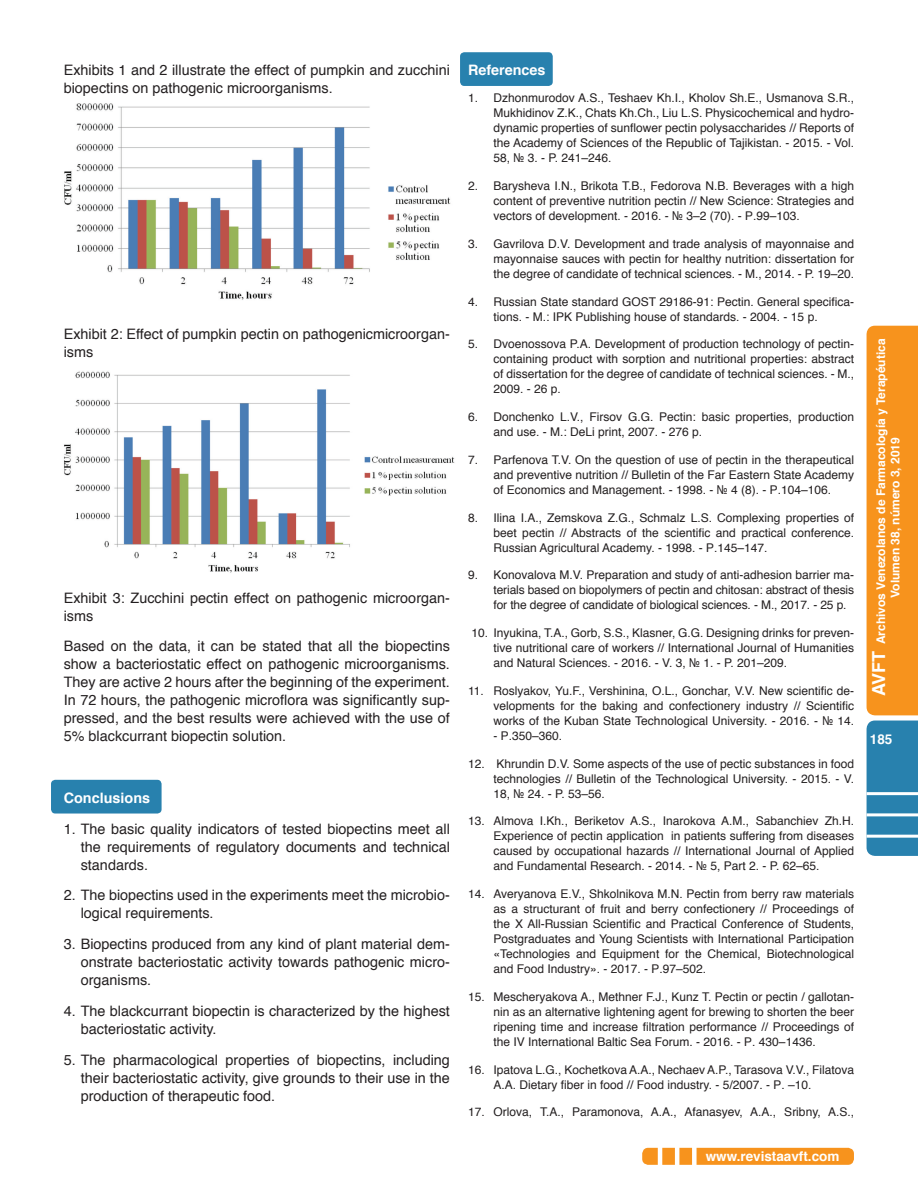
<style>
.page{position:relative;width:918px;height:1188px;background:#fff}
.page>*{position:absolute;margin:0;border:0;box-sizing:border-box;transform-origin:0 0}
.t1{font:14.4px/18px "Helvetica";color:#231f20}
.t2{font:700 14.4px "Helvetica";color:#fff}
.t3{font:700 13.5px "Helvetica";color:#fff}
.t4{font:12px/15px "Helvetica";color:#231f20;text-align:justify}
.t5{font:700 12px/14.4px "Helvetica";color:#fff;text-align:center}
.s1{font-size:18px}
</style>
<div class="page">
<div style="left:867px;top:721px;width:51px;height:135px;background:#2881ae"></div>
<div style="left:867px;top:326px;width:51px;height:389px;background:#f7931d"></div>
<hr style="left:867px;top:835px;width:51px;height:3px;background:#fff">
<hr style="left:867px;top:813px;width:51px;height:3px;background:#fff">
<hr style="left:867px;top:792px;width:51px;height:3px;background:#fff">
<div style="left:642px;top:1148px;width:212px;height:17px;background:#f7931d;border-radius:6px"></div>
<div style="left:692px;top:1139px;width:5px;height:33px;background:#fff"></div>
<hr style="left:675px;top:1140px;width:4px;height:33px;background:#fff">
<hr style="left:658px;top:1140px;width:4px;height:33px;background:#fff">
<div style="left:460px;top:52px;width:93px;height:34px;background:#2881ae;border-radius:4px"></div>
<div style="left:51px;top:780px;width:111px;height:34px;background:#2881ae;border-radius:4px"></div>
<img style="left:64px;top:103px;width:387px;height:197px">
<img style="left:64px;top:371px;width:391px;height:202px">
<p class="t1" style="left:64px;top:61px;width:388px">Exhibits 1 and 2 illustrate the effect of pumpkin and zucchini biopectins on pathogenic microorganisms.</p>
<p class="t1" style="left:64px;top:325px;width:388px">Exhibit 2: Effect of pumpkin pectin on pathogenicmicroorgan&shy;isms</p>
<p class="t1" style="left:64px;top:589px;width:388px">Exhibit 3: Zucchini pectin effect on pathogenic microorgan&shy;isms</p>
<p class="t1" style="left:64px;top:638px;width:388px;text-align:justify">Based on the data, it can be stated that all the biopectins show a bacteriostatic effect on pathogenic microorganisms.<br>They are active 2 hours after the beginning of the experiment.<br>In 72 hours, the pathogenic microflora was significantly sup&shy;pressed, and the best results were achieved with the use of 5% blackcurrant biopectin solution.</p>
<p class="t2" style="left:64px;top:786px;width:88px">Conclusions</p>
<p class="t1" style="left:81px;top:820px;width:371px;text-align:justify;text-indent:-17px">1. The basic quality indicators of tested biopectins meet all the requirements of regulatory documents and technical standards.</p>
<p class="t1" style="left:81px;top:887px;width:371px;text-indent:-17px">2. The biopectins used in the experiments meet the microbio&shy;logical requirements.</p>
<p class="t1" style="left:81px;top:936px;width:371px;text-align:justify;text-indent:-17px">3. Biopectins produced from any kind of plant material dem&shy;onstrate bacteriostatic activity towards pathogenic micro&shy;organisms.</p>
<p class="t1" style="left:81px;top:1002px;width:371px;text-indent:-17px">4. The blackcurrant biopectin is characterized by the highest bacteriostatic activity.</p>
<p class="t1" style="left:81px;top:1051px;width:371px;text-align:justify;text-indent:-17px">5. The pharmacological properties of biopectins, including their bacteriostatic activity, give grounds to their use in the production of therapeutic food.</p>
<p class="t2" style="left:468px;top:58px;width:79px">References</p>
<p class="t4" style="left:494px;top:91px;width:362px;text-indent:-26px">1. Dzhonmurodov A.S., Teshaev Kh.I., Kholov Sh.E., Usmanova S.R., Mukhidinov Z.K., Chats Kh.Ch., Liu L.S. Physicochemical and hydro&shy;dynamic properties of sunflower pectin polysaccharides // Reports of the Academy of Sciences of the Republic of Tajikistan. - 2015. - Vol.<br>58, № 3. - P. 241–246.</p>
<p class="t4" style="left:494px;top:179px;width:362px;text-indent:-26px">2. Barysheva I.N., Brikota T.B., Fedorova N.B. Beverages with a high content of preventive nutrition pectin // New Science: Strategies and vectors of development. - 2016. - № 3–2 (70). - Р.99–103.</p>
<p class="t4" style="left:494px;top:237px;width:362px;text-indent:-26px">3. Gavrilova D.V. Development and trade analysis of mayonnaise and mayonnaise sauces with pectin for healthy nutrition: dissertation for the degree of candidate of technical sciences. - M., 2014. - P. 19–20.</p>
<p class="t4" style="left:494px;top:294px;width:362px;text-indent:-26px">4. Russian State standard GOST 29186-91: Pectin. General specifica&shy;tions. - M.: IPK Publishing house of standards. - 2004. - 15 p.</p>
<p class="t4" style="left:494px;top:337px;width:362px;text-indent:-26px">5. Dvoenossova P.A. Development of production technology of pectin&shy;containing product with sorption and nutritional properties: abstract of dissertation for the degree of candidate of technical sciences. - M., 2009. - 26 p.</p>
<p class="t4" style="left:494px;top:410px;width:362px;text-indent:-26px">6. Donchenko L.V., Firsov G.G. Pectin: basic properties, production and use. - M.: DeLi print, 2007. - 276 p.</p>
<p class="t4" style="left:494px;top:453px;width:362px;text-indent:-26px">7. Parfenova T.V. On the question of use of pectin in the therapeutical and preventive nutrition // Bulletin of the Far Eastern State Academy of Economics and Management. - 1998. - № 4 (8). - Р.104–106.</p>
<p class="t4" style="left:494px;top:510px;width:362px;text-indent:-26px">8. Ilina I.A., Zemskova Z.G., Schmalz L.S. Complexing properties of beet pectin // Abstracts of the scientific and practical conference.<br>Russian Agricultural Academy. - 1998. - Р.145–147.</p>
<p class="t4" style="left:494px;top:568px;width:362px;text-indent:-26px">9. Konovalova M.V. Preparation and study of anti-adhesion barrier ma&shy;terials based on biopolymers of pectin and chitosan: abstract of thesis for the degree of candidate of biological sciences. - M., 2017. - 25 p.</p>
<p class="t4" style="left:494px;top:626px;width:362px;text-indent:-22px">10. Inyukina, T.A., Gorb, S.S., Klasner, G.G. Designing drinks for preven&shy;tive nutritional care of workers // International Journal of Humanities and Natural Sciences. - 2016. - V. 3, № 1. - P. 201–209.</p>
<p class="t4" style="left:494px;top:684px;width:362px;text-indent:-26px">11. Roslyakov, Yu.F., Vershinina, O.L., Gonchar, V.V. New scientific de&shy;velopments for the baking and confectionery industry // Scientific works of the Kuban State Technological University. - 2016. - № 14.</p>
<p class="t4" style="left:494px;top:729px;width:70px">- Р.350–360.</p>
<p class="t4" style="left:494px;top:756px;width:362px;text-indent:-26px">12. Khrundin D.V. Some aspects of the use of pectic substances in food technologies // Bulletin of the Technological University. - 2015. - V.<br>18, № 24. - P. 53–56.</p>
<p class="t4" style="left:494px;top:814px;width:362px;text-indent:-26px">13. Almova I.Kh., Beriketov A.S., Inarokova A.M., Sabanchiev Zh.H.<br>Experience of pectin application in patients suffering from diseases caused by occupational hazards // International Journal of Applied and Fundamental Research. - 2014. - № 5, Part 2. - P. 62–65.</p>
<p class="t4" style="left:494px;top:887px;width:362px;text-indent:-26px">14. Averyanova E.V., Shkolnikova M.N. Pectin from berry raw materials as a structurant of fruit and berry confectionery // Proceedings of the X All-Russian Scientific and Practical Conference of Students, Postgraduates and Young Scientists with International Participation «Technologies and Equipment for the Chemical, Biotechnological and Food Industry». - 2017. - Р.97–502.</p>
<p class="t4" style="left:494px;top:990px;width:362px;text-indent:-26px">15. Mescheryakova A., Methner F.J., Kunz T. Pectin or pectin / gallotan&shy;nin as an alternative lightening agent for brewing to shorten the beer ripening time and increase filtration performance // Proceedings of the IV International Baltic Sea Forum. - 2016. - Р. 430–1436.</p>
<p class="t4" style="left:494px;top:1062px;width:362px;text-indent:-26px">16. Ipatova L.G., Kochetkova A.A., Nechaev A.P., Tarasova V.V., Filatova<br>A.A. Dietary fiber in food // Food industry. - 5/2007. - Р. –10.</p>
<p class="t4" style="left:468px;top:1105px;width:388px">17. Orlova, T.A., Paramonova, A.A., Afanasyev, A.A., Sribny, A.S.,</p>
<p class="t3" style="left:706px;top:1145px;width:135px">www.revistaavft.com</p>
<p class="t5" style="left:874px;top:696px;width:359px;rotate:-90deg"><span class="s1">AVFT</span> Archivos Venezolanos de Farmacología y Terapéutica<br>Volumen 38, número 3, 2019</p>
<p class="t3" style="left:870px;top:729px;width:24px">185</p>
</div>
